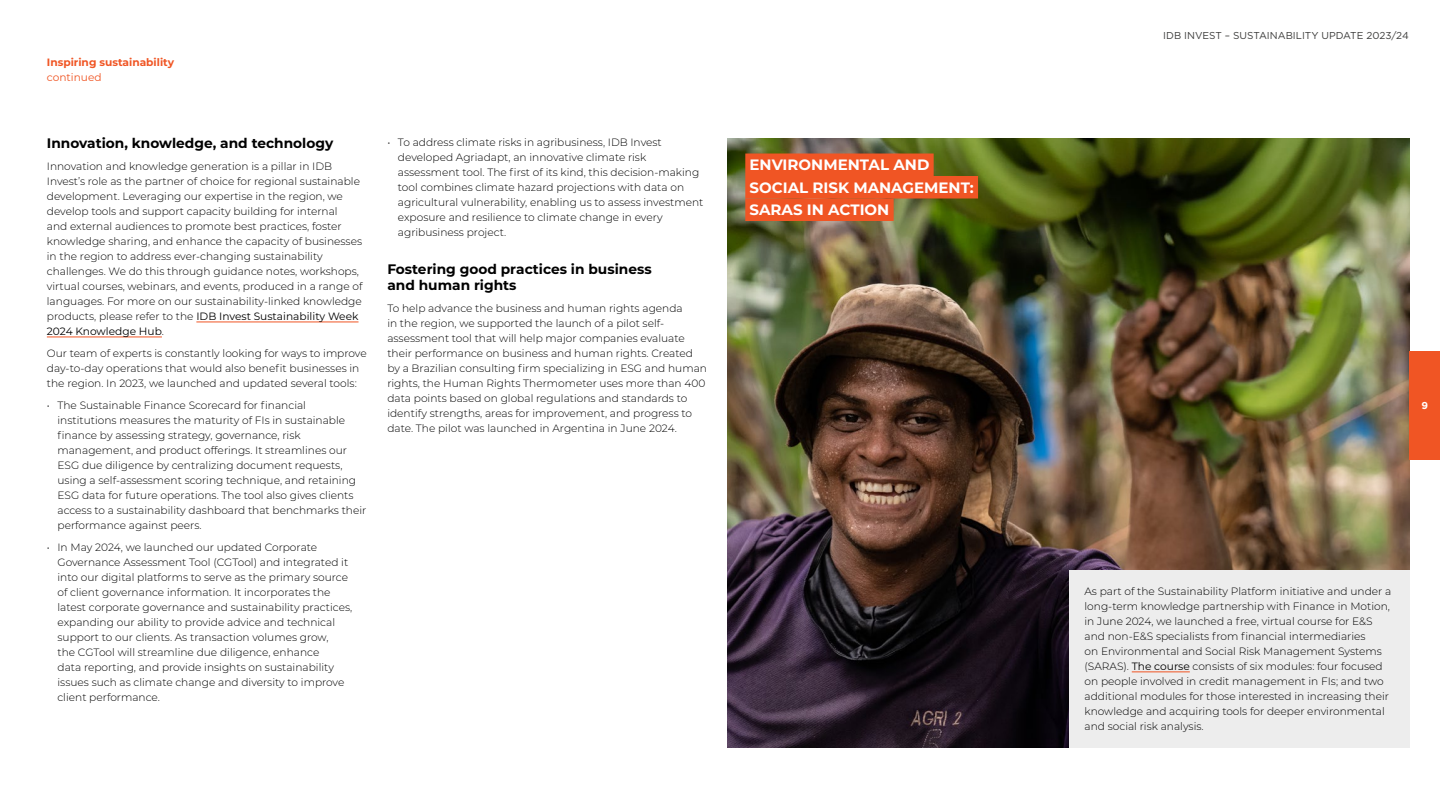
<style>
.page{position:relative;width:1440px;height:810px;background:#fff}
.page>*{position:absolute;margin:0;border:0;box-sizing:border-box;transform-origin:0 0}
.t1{font:700 15px/22.5px "Montserrat";color:#fff}
.t2{font:700 13.75px/16.5px "Montserrat";color:#000}
.t3{font:300 10.62px/15px "Montserrat";color:#000}
.t4{font:700 10.62px "Montserrat";color:#f05524}
.t5{font:10.62px "Montserrat";color:#f05524}
.t6{font:10px "Gotham";color:#3c3c3b}
.t7{font:700 10px "Gotham";color:#fff}
.s1{font-weight:400}
</style>
<div class="page">
<img style="left:728px;top:138px;width:681px;height:609px">
<hr style="left:196px;top:322px;width:163px;height:1px;background:#f05524">
<hr style="left:47px;top:337px;width:115px;height:1px;background:#f05524">
<div style="left:1069px;top:570px;width:340px;height:178px;background:#ededed"></div>
<hr style="left:1132px;top:672px;width:58px;height:1px;background:#f05524">
<div style="left:745px;top:154px;width:189px;height:22px;background:#f05524"></div>
<div style="left:745px;top:176px;width:233px;height:23px;background:#f05524"></div>
<div style="left:745px;top:199px;width:149px;height:22px;background:#f05524"></div>
<div style="left:1409px;top:351px;width:31px;height:108px;background:#f05524"></div>
<p class="t4" style="left:47px;top:55px;width:129px">Inspiring sustainability</p>
<p class="t5" style="left:47px;top:69px;width:56px">continued</p>
<p class="t2" style="left:47px;top:134px;width:288px">Innovation, knowledge, and technology</p>
<p class="t3" style="left:47px;top:158px;width:317px">Innovation and knowledge generation is a pillar in IDB Invest’s role as the partner of choice for regional sustainable development. Leveraging our expertise in the region, we develop tools and support capacity building for internal<br>and external audiences to promote best practices, foster knowledge sharing, and enhance the capacity of businesses in the region to address ever-changing sustainability challenges. We do this through guidance notes, workshops, virtual courses, webinars, and events, produced in a range of languages. For more on our sustainability-linked knowledge products, please refer to the <span class="s1">IDB Invest Sustainability Week 2024 Knowledge Hub</span>.</p>
<p class="t3" style="left:47px;top:346px;width:321px">Our team of experts is constantly looking for ways to improve day-to-day operations that would also benefit businesses in the region. In 2023, we launched and updated several tools:</p>
<p class="t3" style="left:58px;top:398px;width:310px;text-indent:-11px">• The Sustainable Finance Scorecard for financial institutions measures the maturity of FIs in sustainable finance by assessing strategy, governance, risk management, and product offerings. It streamlines our ESG due diligence by centralizing document requests, using a self-assessment scoring technique, and retaining ESG data for future operations. The tool also gives clients access to a sustainability dashboard that benchmarks their performance against peers.</p>
<p class="t3" style="left:58px;top:540px;width:296px;text-indent:-11px">• In May 2024, we launched our updated Corporate Governance Assessment Tool (CGTool) and integrated it into our digital platforms to serve as the primary source of client governance information. It incorporates the latest corporate governance and sustainability practices, expanding our ability to provide advice and technical support to our clients. As transaction volumes grow,<br>the CGTool will streamline due diligence, enhance<br>data reporting, and provide insights on sustainability issues such as climate change and diversity to improve client performance.</p>
<p class="t3" style="left:398px;top:134px;width:307px;text-indent:-11px">• To address climate risks in agribusiness, IDB Invest developed Agriadapt, an innovative climate risk assessment tool. The first of its kind, this decision-making tool combines climate hazard projections with data on agricultural vulnerability, enabling us to assess investment exposure and resilience to climate change in every agribusiness project.</p>
<p class="t2" style="left:387px;top:260px;width:266px">Fostering good practices in business and human rights</p>
<p class="t3" style="left:387px;top:301px;width:321px">To help advance the business and human rights agenda<br>in the region, we supported the launch of a pilot self&shy;assessment tool that will help major companies evaluate their performance on business and human rights. Created by a Brazilian consulting firm specializing in ESG and human rights, the Human Rights Thermometer uses more than 400 data points based on global regulations and standards to identify strengths, areas for improvement, and progress to date. The pilot was launched in Argentina in June 2024.</p>
<h1 class="t1" style="left:750px;top:153px;width:226px">ENVIRONMENTAL AND<br>SOCIAL RISK MANAGEMENT:<br>SARAS IN ACTION</h1>
<p class="t6" style="left:1163px;top:29px;width:247px">IDB INVEST – SUSTAINABILITY UPDATE 2023/24</p>
<p class="t7" style="left:1421px;top:399px;width:8px">9</p>
<p class="t3" style="left:1085px;top:583px;width:308px">As part of the Sustainability Platform initiative and under a long-term knowledge partnership with Finance in Motion, in June 2024, we launched a free, virtual course for E&amp;S and non-E&amp;S specialists from financial intermediaries<br>on Environmental and Social Risk Management Systems (SARAS). <span class="s1">The course</span> consists of six modules: four focused on people involved in credit management in FIs; and two additional modules for those interested in increasing their knowledge and acquiring tools for deeper environmental and social risk analysis.</p>
</div>
